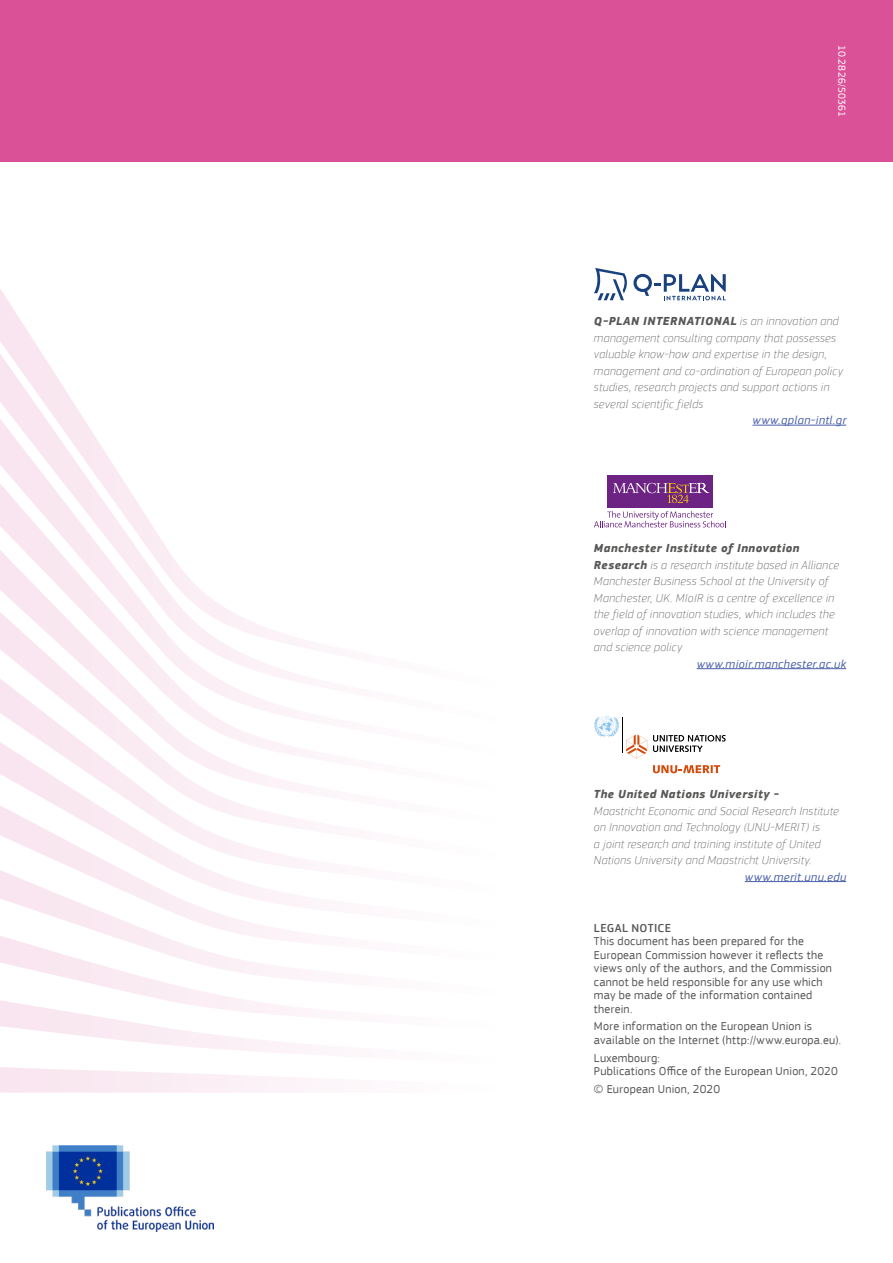
<style>
.page{position:relative;width:893px;height:1263px;background:#fff}
.page>*{position:absolute;margin:0;border:0;box-sizing:border-box;transform-origin:0 0}
.t1{font:italic 100 12px/16.5px "EC Square Sans Pro";letter-spacing:.03em;color:#575756}
.t2{font:12px/13.5px "EC Square Sans Pro";letter-spacing:.02em;color:#575756}
.t3{font:italic 12px "EC Square Sans Pro";letter-spacing:.035em;color:#495fa9}
.t4{font:italic 700 12px "EC Square Sans Pro";letter-spacing:.04em;color:#575756}
.t5{font:500 12px "EC Square Sans Pro";letter-spacing:.03em;color:#575756}
.t6{font:10.5px "EC Square Sans Pro";letter-spacing:.02em;color:#fff}
.s1{font-weight:700}
</style>
<div class="page">
<div style="left:0;top:0;width:893px;height:162px;background:#db5197"></div>
<hr style="left:623px;top:717px;width:1px;height:36px;background:#000">
<svg style="left:594px;top:716px;width:25px;height:21px"></svg>
<svg style="left:653px;top:765px;width:67px;height:8px"></svg>
<svg style="left:626px;top:734px;width:21px;height:24px"></svg>
<svg style="left:653px;top:735px;width:73px;height:17px"></svg>
<hr style="left:745px;top:881px;width:101px;height:1px;background:#495fa9">
<div style="left:607px;top:475px;width:106px;height:33px;background:#6c2383"></div>
<svg style="left:613px;top:483px;width:96px;height:20px"></svg>
<svg style="left:594px;top:511px;width:132px;height:16px"></svg>
<hr style="left:697px;top:668px;width:149px;height:1px;background:#495fa9">
<hr style="left:752px;top:425px;width:94px;height:1px;background:#495fa9">
<svg style="left:594px;top:268px;width:132px;height:32px"></svg>
<img style="left:47px;top:1145px;width:166px;height:86px">
<svg style="left:0;top:335px;width:73px;height:67px"></svg>
<svg style="left:0;top:402px;width:115px;height:66px"></svg>
<svg style="left:0;top:468px;width:159px;height:68px"></svg>
<svg style="left:0;top:536px;width:213px;height:64px"></svg>
<svg style="left:0;top:600px;width:314px;height:68px"></svg>
<svg style="left:0;top:668px;width:314px;height:65px"></svg>
<svg style="left:0;top:733px;width:313px;height:65px"></svg>
<svg style="left:0;top:798px;width:313px;height:67px"></svg>
<svg style="left:0;top:865px;width:313px;height:67px"></svg>
<svg style="left:0;top:932px;width:313px;height:66px"></svg>
<svg style="left:0;top:998px;width:313px;height:95px"></svg>
<p class="t6" style="left:848px;top:45px;width:73px;rotate:90deg">10.2826/50361</p>
<p class="t1" style="left:594px;top:313px;width:251px"><span class="s1">Q-PLAN INTERNATIONAL</span> is an innovation and management consulting company that possesses valuable know-how and expertise in the design, management and co-ordination of European policy studies, research projects and support actions in several scientific fields</p>
<p class="t3" style="left:752px;top:413px;width:95px">www.qplan-intl.gr</p>
<p class="t1" style="left:594px;top:540px;width:247px"><span class="s1">Manchester Institute of Innovation Research</span> is a research institute based in Alliance Manchester Business School at the University of Manchester, UK. MIoIR is a centre of excellence in the field of innovation studies, which includes the overlap of innovation with science management and science policy</p>
<p class="t3" style="left:697px;top:657px;width:151px">www.mioir.manchester.ac.uk</p>
<p class="t4" style="left:594px;top:787px;width:186px">The United Nations University -</p>
<p class="t1" style="left:594px;top:802px;width:246px">Maastricht Economic and Social Research Institute on Innovation and Technology (UNU-MERIT) is<br>a joint research and training institute of United Nations University and Maastricht University.</p>
<p class="t3" style="left:745px;top:870px;width:103px">www.merit.unu.edu</p>
<p class="t5" style="left:594px;top:921px;width:79px">LEGAL NOTICE</p>
<p class="t2" style="left:594px;top:934px;width:240px">This document has been prepared for the European Commission however it reflects the views only of the authors, and the Commission cannot be held responsible for any use which may be made of the information contained therein.</p>
<p class="t2" style="left:594px;top:1020px;width:249px">More information on the European Union is available on the Internet (http://www.europa.eu).</p>
<p class="t2" style="left:594px;top:1051px;width:245px">Luxembourg:<br>Publications Office of the European Union, 2020</p>
<p class="t2" style="left:594px;top:1082px;width:128px">© European Union, 2020</p>
</div>
